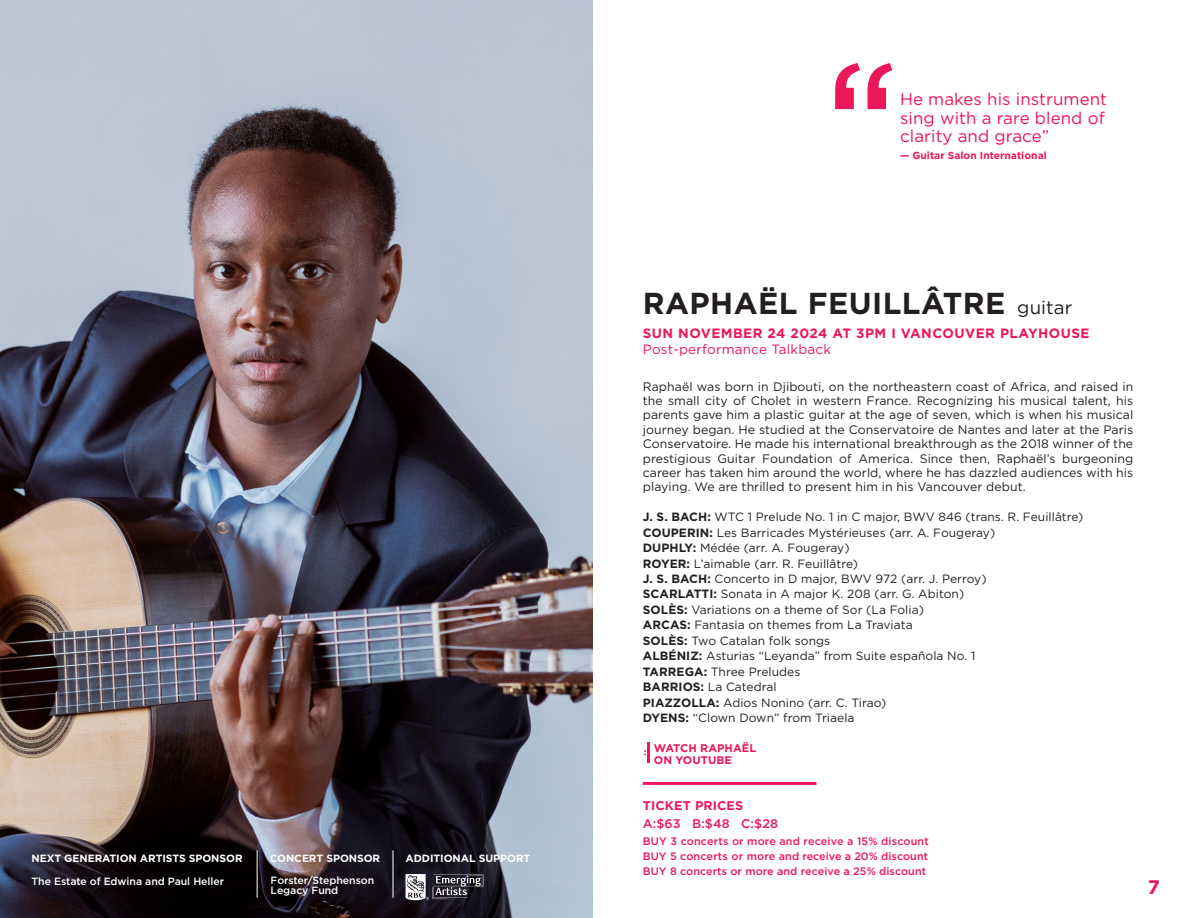
<style>
.page{position:relative;width:1188px;height:918px;background:#fff}
.page>*{position:absolute;margin:0;border:0;box-sizing:border-box;transform-origin:0 0}
.t1{font:700 30.3px "Gotham";letter-spacing:.015em;color:#231f20}
.t2{font:700 19.5px "Gotham";color:#ec1758}
.t3{font:16.95px/18.3px "Gotham";letter-spacing:.005em;color:#ec1758}
.t4{font:700 13.5px "Gotham";letter-spacing:.035em;color:#ec1758}
.t5{font:13.5px "Gotham";letter-spacing:.015em;color:#ec1758}
.t6{font:500 12.6px "Gotham";color:#ea185a}
.t7{font:700 12.6px "Gotham";letter-spacing:.01em;color:#ea185a}
.t8{font:12.3px/14.4px "Gotham";letter-spacing:.005em;color:#231f20;text-align:justify}
.t9{font:12px/15.5px "Gotham";letter-spacing:.005em;color:#231f20}
.t10{font:700 11.1px/12px "Gotham";letter-spacing:.005em;color:#ec1758}
.t11{font:500 10.8px/14.7px "Gotham";letter-spacing:.005em;color:#ec1758;text-align:justify}
.t12{font:700 10.5px "Gotham";letter-spacing:-.005em;color:#fff}
.t13{font:500 10.5px/9.4px "Gotham";letter-spacing:-.005em;color:#fff}
.t14{font:700 10.2px "Gotham";letter-spacing:.005em;color:#ec1758}
.s1{font-weight:400;font-size:18.6px}
.s2{font-weight:700}
</style>
<div class="page">
<img style="left:0;top:0;width:592px;height:918px">
<svg style="left:835px;top:63px;width:57px;height:46px"></svg>
<hr style="left:648px;top:742px;width:2px;height:21px;background:#ea185a">
<svg style="left:644px;top:742px;width:4px;height:21px"></svg>
<svg style="left:406px;top:874px;width:77px;height:26px"></svg>
<hr style="left:393px;top:850px;width:1px;height:48px;background:#fff">
<hr style="left:257px;top:850px;width:1px;height:48px;background:#fff">
<hr style="left:643px;top:782px;width:173px;height:3px;background:#ec1758">
<p class="t12" style="left:32px;top:852px;width:213px">NEXT GENERATION ARTISTS SPONSOR</p>
<p class="t12" style="left:270px;top:852px;width:112px">CONCERT SPONSOR</p>
<p class="t12" style="left:406px;top:852px;width:126px">ADDITIONAL SUPPORT</p>
<p class="t13" style="left:32px;top:876px;width:194px">The Estate of Edwina and Paul Heller</p>
<p class="t13" style="left:271px;top:876px;width:105px">Forster/Stephenson<br>Legacy Fund</p>
<h3 class="t3" style="left:900px;top:90px;width:208px">He makes his instrument sing with a rare blend of clarity and grace”</h3>
<p class="t14" style="left:900px;top:148px;width:148px">— Guitar Salon International</p>
<h1 class="t1" style="left:643px;top:283px;width:431px">RAPHAËL FEUILLÂTRE <span class="s1">guitar</span></h1>
<p class="t4" style="left:643px;top:324px;width:448px">SUN NOVEMBER 24 2024 AT 3PM I VANCOUVER PLAYHOUSE</p>
<p class="t5" style="left:643px;top:341px;width:190px">Post-performance Talkback</p>
<p class="t8" style="left:643px;top:379px;width:492px">Raphaël was born in Djibouti, on the northeastern coast of Africa, and raised in the small city of Cholet in western France. Recognizing his musical talent, his parents gave him a plastic guitar at the age of seven, which is when his musical journey began. He studied at the Conservatoire de Nantes and later at the Paris Conservatoire. He made his international breakthrough as the 2018 winner of the prestigious Guitar Foundation of America. Since then, Raphaël’s burgeoning career has taken him around the world, where he has dazzled audiences with his playing. We are thrilled to present him in his Vancouver debut.</p>
<p class="t9" style="left:643px;top:509px;width:442px"><span class="s2">J. S. BACH:</span> WTC 1 Prelude No. 1 in C major, BWV 846 (trans. R. Feuillâtre)<br><span class="s2">COUPERIN:</span> Les Barricades Mystérieuses (arr. A. Fougeray)<br><span class="s2">DUPHLY:</span> Médée (arr. A. Fougeray)<br><span class="s2">ROYER:</span> L’aimable (arr. R. Feuillâtre)<br><span class="s2">J. S. BACH:</span> Concerto in D major, BWV 972 (arr. J. Perroy)<br><span class="s2">SCARLATTI:</span> Sonata in A major K. 208 (arr. G. Abiton)<br><span class="s2">SOLÈS:</span> Variations on a theme of Sor (La Folia)<br><span class="s2">ARCAS:</span> Fantasia on themes from La Traviata<br><span class="s2">SOLÈS:</span> Two Catalan folk songs<br><span class="s2">ALBÉNIZ:</span> Asturias “Leyanda” from Suite española No. 1<br><span class="s2">TARREGA:</span> Three Preludes<br><span class="s2">BARRIOS:</span> La Catedral<br><span class="s2">PIAZZOLLA:</span> Adios Nonino (arr. C. Tirao)<br><span class="s2">DYENS:</span> “Clown Down” from Triaela</p>
<p class="t10" style="left:654px;top:742px;width:104px">WATCH RAPHAËL<br>ON YOUTUBE</p>
<p class="t7" style="left:643px;top:797px;width:102px">TICKET PRICES</p>
<p class="t6" style="left:643px;top:815px;width:137px">A:$63 B:$48 C:$28</p>
<p class="t11" style="left:643px;top:834px;width:288px">BUY 3 concerts or more and receive a 15% discount BUY 5 concerts or more and receive a 20% discount BUY 8 concerts or more and receive a 25% discount</p>
<h2 class="t2" style="left:1148px;top:875px;width:14px">7</h2>
</div>
